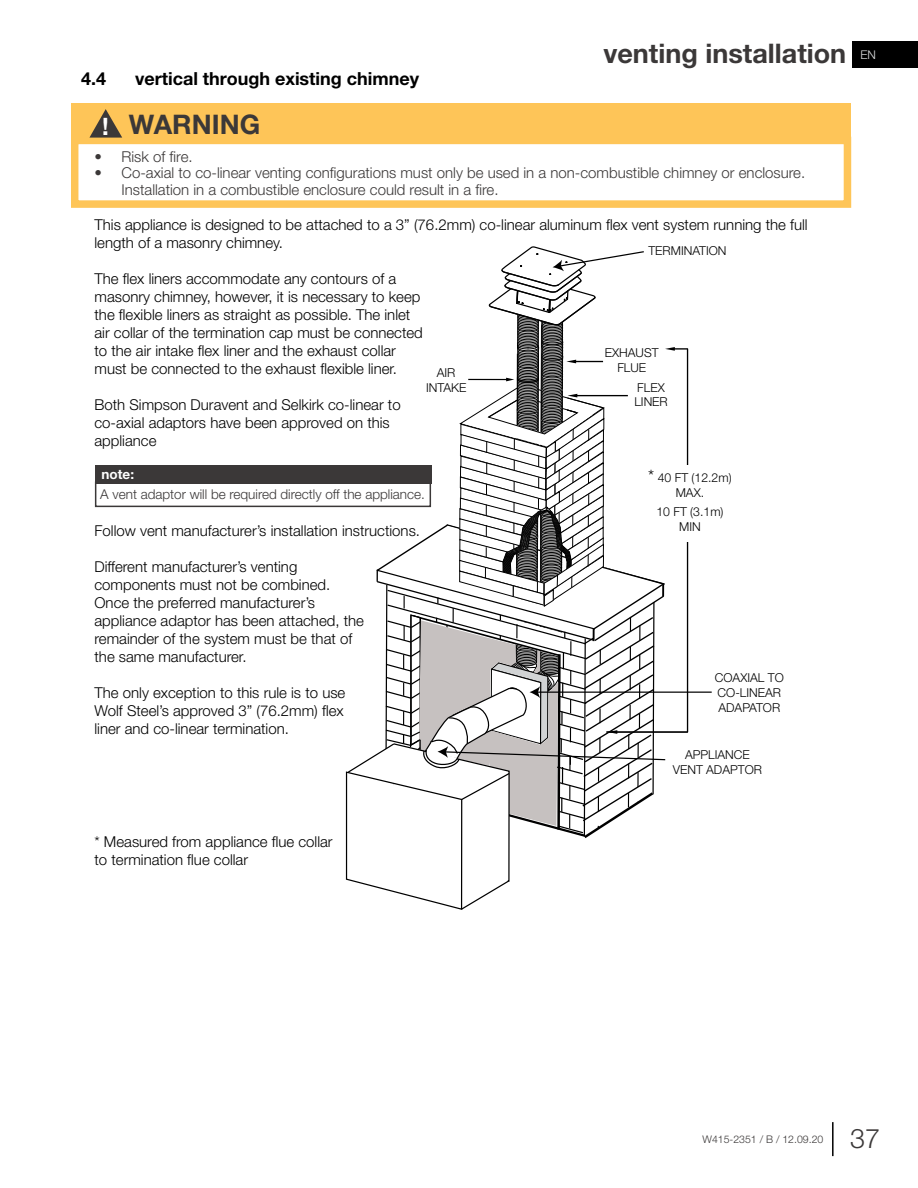
<style>
.page{position:relative;width:918px;height:1188px;background:#fff}
.page>*{position:absolute;margin:0;border:0;box-sizing:border-box;transform-origin:0 0}
.t1{font:700 27px "Helvetica Neue";color:#3b3838}
.t2{font:300 27px "Helvetica Neue";color:#3b3838}
.t3{font:700 18px "Helvetica Neue";color:#000}
.t4{font:300 15px/18px "Helvetica Neue";color:#000}
.t5{font:300 15px/16.5px "Helvetica Neue";color:#3b3838}
.t6{font:300 13.5px "Helvetica Neue";color:#3b3838}
.t7{font:700 13.5px "Helvetica Neue";color:#fff}
.t8{font:300 12.3px/14.7px "Helvetica Neue";color:#000;text-align:center}
.t9{font:300 12px "Helvetica Neue";color:#dcddde}
.t10{font:300 10.5px "Helvetica Neue";color:#3b3838}
.s1{font-size:24px;color:#fff}
.s2{font-size:17.25px}
</style>
<div class="page">
<div style="left:853px;top:41px;width:65px;height:26px;background:#000"></div>
<hr style="left:832px;top:1122px;width:2px;height:34px;background:#000">
<div style="left:71px;top:137px;width:780px;height:71px;border:8px solid #fec558"></div>
<div style="left:72px;top:104px;width:779px;height:39px;background:#fec558"></div>
<svg style="left:89px;top:109px;width:33px;height:29px"></svg>
<hr style="left:537px;top:692px;width:175px;height:1px;background:#000">
<svg style="left:345px;top:246px;width:343px;height:664px"></svg>
<div style="left:95px;top:481px;width:336px;height:26px;border:2px solid #3b3838"></div>
<div style="left:95px;top:465px;width:337px;height:19px;background:#3b3838"></div>
<h1 class="t1" style="left:603px;top:32px;width:244px">venting installation</h1>
<p class="t3" style="left:81px;top:65px;width:27px">4.4</p>
<p class="t3" style="left:135px;top:65px;width:286px">vertical through existing chimney</p>
<h1 class="t1" style="left:102px;top:103px;width:160px"><span class="s1">!</span> WARNING</h1>
<p class="t5" style="left:95px;top:147px;width:100px">• Risk of fire.</p>
<p class="t5" style="left:122px;top:164px;width:685px;text-indent:-27px">• Co-axial to co-linear venting configurations must only be used in a non-combustible chimney or enclosure.<br>Installation in a combustible enclosure could result in a fire.</p>
<p class="t4" style="left:95px;top:215px;width:715px">This appliance is designed to be attached to a 3” (76.2mm) co-linear aluminum flex vent system running the full length of a masonry chimney.</p>
<p class="t4" style="left:95px;top:269px;width:330px">The flex liners accommodate any contours of a masonry chimney, however, it is necessary to keep the flexible liners as straight as possible. The inlet air collar of the termination cap must be connected to the air intake flex liner and the exhaust collar must be connected to the exhaust flexible liner.</p>
<p class="t4" style="left:95px;top:395px;width:308px">Both Simpson Duravent and Selkirk co-linear to co-axial adaptors have been approved on this appliance</p>
<p class="t8" style="left:648px;top:242px;width:80px">TERMINATION</p>
<p class="t8" style="left:605px;top:345px;width:55px">EXHAUST<br>FLUE</p>
<p class="t8" style="left:634px;top:379px;width:35px;text-align:left">FLEX<br>LINER</p>
<p class="t8" style="left:426px;top:365px;width:42px">AIR<br>INTAKE</p>
<p class="t7" style="left:102px;top:463px;width:34px">note:</p>
<p class="t6" style="left:100px;top:483px;width:326px">A vent adaptor will be required directly off the appliance.</p>
<p class="t4" style="left:95px;top:521px;width:327px">Follow vent manufacturer’s installation instructions.</p>
<p class="t4" style="left:95px;top:557px;width:271px">Different manufacturer’s venting components must not be combined.<br>Once the preferred manufacturer’s appliance adaptor has been attached, the remainder of the system must be that of the same manufacturer.</p>
<p class="t4" style="left:95px;top:683px;width:252px;text-align:justify">The only exception to this rule is to use Wolf Steel’s approved 3” (76.2mm) flex liner and co-linear termination.</p>
<p class="t8" style="left:648px;top:470px;width:85px"><span class="s2">*</span> 40 FT (12.2m)<br>MAX.</p>
<p class="t8" style="left:656px;top:504px;width:69px">10 FT (3.1m)<br>MIN</p>
<p class="t8" style="left:715px;top:670px;width:70px;text-align:left">COAXIAL TO<br>CO-LINEAR<br>ADAPATOR</p>
<p class="t8" style="left:673px;top:747px;width:91px">APPLIANCE<br>VENT ADAPTOR</p>
<p class="t9" style="left:860px;top:46px;width:17px">EN</p>
<p class="t4" style="left:95px;top:832px;width:240px">* Measured from appliance flue collar to termination flue collar</p>
<p class="t10" style="left:703px;top:1131px;width:122px">W415-2351 / B / 12.09.20</p>
<h1 class="t2" style="left:850px;top:1116px;width:32px">37</h1>
</div>
